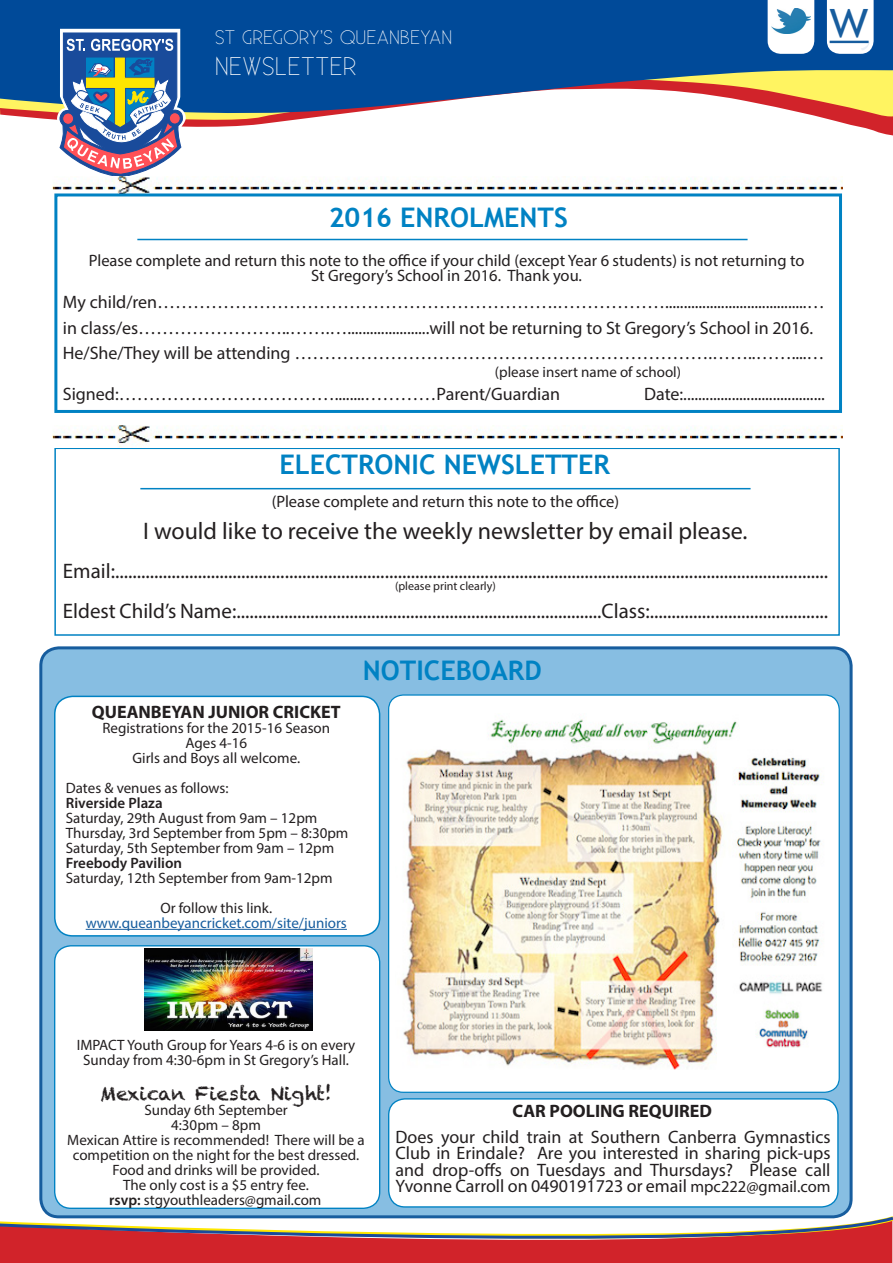
<style>
.page{position:relative;width:893px;height:1263px;background:#fff}
.page>*{position:absolute;margin:0;border:0;box-sizing:border-box;transform-origin:0 0}
.t1{font:39px "Trebuchet MS";color:#175d9e;scale:1.17 1}
.t2{font:700 27px "Trebuchet MS";color:#0082c3}
.t3{font:300 25.5px "Existence";color:#fff}
.t4{font:24px "Myriad Pro";color:#231f20}
.t5{font:21px "Myriad Pro";color:#231f20}
.t6{font:300 19.5px "Existence";color:#fff}
.t7{font:19.05px "Chalkduster";color:#231f20}
.t8{font:18px/16.5px "Myriad Pro";color:#231f20;text-align:justify}
.t9{font:700 18px "Myriad Pro";color:#231f20}
.t10{font:16.5px "Myriad Pro";color:#231f20}
.t11{font:15px/15px "Myriad Pro";color:#231f20;text-align:center}
.t12{font:15px "Myriad Pro";color:#175d9e}
.t13{font:600 15px "Myriad Pro";color:#231f20}
.t14{font:12px "Myriad Pro";color:#231f20}
.s1{font-weight:600}
.s2{font-size:16.5px}
</style>
<div class="page">
<svg style="left:0;top:114px;width:893px;height:325px"></svg>
<svg style="left:0;top:0;width:893px;height:114px;background:#316499"></svg>
<svg style="left:55px;top:29px;width:131px;height:148px"></svg>
<svg style="left:743px;top:40px;width:9px;height:11px"></svg>
<svg style="left:827px;top:0;width:47px;height:54px"></svg>
<svg style="left:768px;top:0;width:46px;height:54px"></svg>
<svg style="left:0;top:1213px;width:893px;height:50px"></svg>
<img style="left:771px;top:8px;width:39px;height:26px">
<img style="left:53px;top:177px;width:789px;height:15px">
<svg style="left:53px;top:192px;width:790px;height:222px"></svg>
<hr style="left:137px;top:239px;width:611px;height:1px;background:#0082c3">
<div style="left:54px;top:447px;width:786px;height:189px;background:#fff;border:2px solid #0082c3"></div>
<hr style="left:140px;top:488px;width:611px;height:1px;background:#0082c3">
<div style="left:62px;top:451px;width:768px;height:180px;border:1px solid #fff;border-radius:18px"></div>
<img style="left:53px;top:425px;width:789px;height:22px">
<div style="left:41px;top:648px;width:810px;height:569px;background:#87bee2;border-radius:18px"></div>
<div style="left:39px;top:646px;width:814px;height:572px;border:3px solid #175d9e;border-radius:18px"></div>
<div style="left:55px;top:946px;width:325px;height:262px;background:#fff;border-radius:16px"></div>
<div style="left:54px;top:945px;width:326px;height:264px;border:1px solid #0082c3;border-radius:16px"></div>
<img style="left:145px;top:949px;width:167px;height:82px">
<div style="left:389px;top:695px;width:450px;height:397px;background:#fff;border-radius:15px"></div>
<img style="left:402px;top:719px;width:421px;height:350px">
<div style="left:55px;top:696px;width:325px;height:240px;background:#fff;border-radius:18px"></div>
<div style="left:54px;top:696px;width:326px;height:240px;border:2px solid #0082c3;border-radius:18px"></div>
<hr style="left:86px;top:929px;width:261px;height:1px;background:#175d9e">
<div style="left:389px;top:1099px;width:449px;height:108px;background:#fff;border-radius:16px"></div>
<div style="left:388px;top:1098px;width:451px;height:109px;border:1px solid #0082c3;border-radius:16px"></div>
<h3 class="t6" style="left:215px;top:27px;width:239px">ST GREGORY’S QUEANBEYAN</h3>
<h3 class="t3" style="left:215px;top:52px;width:144px">NEWSLETTER</h3>
<h1 class="t1" style="left:830px;top:0;width:35px">W</h1>
<p class="t2" style="left:329px;top:200px;width:241px">2016 ENROLMENTS</p>
<p class="t10" style="left:89px;top:251px;width:717px">Please complete and return this note to the office if your child (except Year 6 students) is not returning to</p>
<p class="t10" style="left:311px;top:266px;width:272px">St Gregory’s School in 2016. Thank you.</p>
<p class="t8" style="left:63px;top:294px;width:763px">My child/ren………………………………………………………….………………......................................…</p>
<p class="t8" style="left:63px;top:319px;width:752px">in class/es……………………..…….…......................will not be returning to St Gregory’s School in 2016.</p>
<p class="t8" style="left:63px;top:345px;width:763px">He/She/They will be attending …………………………………………………………….……..……....…</p>
<p class="t11" style="left:495px;top:364px;width:188px">(please insert name of school)</p>
<p class="t8" style="left:63px;top:385px;width:499px">Signed:………………………………........…………Parent/Guardian</p>
<p class="t8" style="left:644px;top:385px;width:182px">Date:......................................</p>
<p class="t2" style="left:279px;top:448px;width:332px">ELECTRONIC NEWSLETTER</p>
<p class="t10" style="left:272px;top:492px;width:349px">(Please complete and return this note to the office)</p>
<p class="t4" style="left:143px;top:516px;width:606px">I would like to receive the weekly newsletter by email please.</p>
<p class="t5" style="left:63px;top:558px;width:767px">Email:....................................................................................................................................................................</p>
<p class="t14" style="left:395px;top:578px;width:102px">(please print clearly)</p>
<p class="t5" style="left:63px;top:598px;width:767px">Eldest Child’s Name:....................................................................................Class:.........................................</p>
<p class="t9" style="left:92px;top:700px;width:250px">QUEANBEYAN JUNIOR CRICKET</p>
<p class="t11" style="left:102px;top:720px;width:229px">Registrations for the 2015-16 Season</p>
<p class="t11" style="left:185px;top:735px;width:63px">Ages 4-16</p>
<p class="t11" style="left:132px;top:750px;width:169px">Girls and Boys all welcome.</p>
<p class="t11" style="left:66px;top:780px;width:164px">Dates &amp; venues as follows:</p>
<p class="t13" style="left:66px;top:793px;width:98px">Riverside Plaza</p>
<p class="t11" style="left:66px;top:810px;width:253px">Saturday, 29th August from 9am – 12pm</p>
<p class="t11" style="left:66px;top:825px;width:284px">Thursday, 3rd September from 5pm – 8:30pm</p>
<p class="t11" style="left:66px;top:840px;width:270px">Saturday, 5th September from 9am – 12pm</p>
<p class="t13" style="left:66px;top:853px;width:118px">Freebody Pavilion</p>
<p class="t11" style="left:66px;top:870px;width:268px">Saturday, 12th September from 9am-12pm</p>
<p class="t11" style="left:160px;top:900px;width:113px">Or follow this link.</p>
<p class="t12" style="left:86px;top:913px;width:263px">www.queanbeyancricket.com/site/juniors</p>
<p class="t2" style="left:363px;top:653px;width:180px">NOTICEBOARD</p>
<p class="t11" style="left:77px;top:1037px;width:280px">IMPACT Youth Group for Years 4-6 is on every<br>Sunday from 4:30-6pm in St Gregory’s Hall.</p>
<p class="t7" style="left:100px;top:1082px;width:233px">Mexican Fiesta Night!</p>
<p class="t11" style="left:144px;top:1102px;width:145px">Sunday 6th September</p>
<p class="t11" style="left:171px;top:1117px;width:91px">4:30pm – 8pm</p>
<p class="t11" style="left:67px;top:1132px;width:299px">Mexican Attire is recommended! There will be a competition on the night for the best dressed.</p>
<p class="t11" style="left:113px;top:1162px;width:209px">Food and drinks will be provided.</p>
<p class="t11" style="left:123px;top:1177px;width:187px">The only cost is a $5 entry fee.</p>
<p class="t11" style="left:109px;top:1192px;width:214px"><span class="s1">rsvp:</span> stgyouthleaders@gmail.com</p>
<p class="t9" style="left:513px;top:1099px;width:201px">CAR POOLING REQUIRED</p>
<p class="t8" style="left:395px;top:1128px;width:437px">Does your child train at Southern Canberra Gymnastics Club in Erindale? Are you interested in sharing pick-ups and drop-offs on Tuesdays and Thursdays? Please call Yvonne Carroll on 0490191723 or email <span class="s2">mpc222@gmail.com</span></p>
</div>
